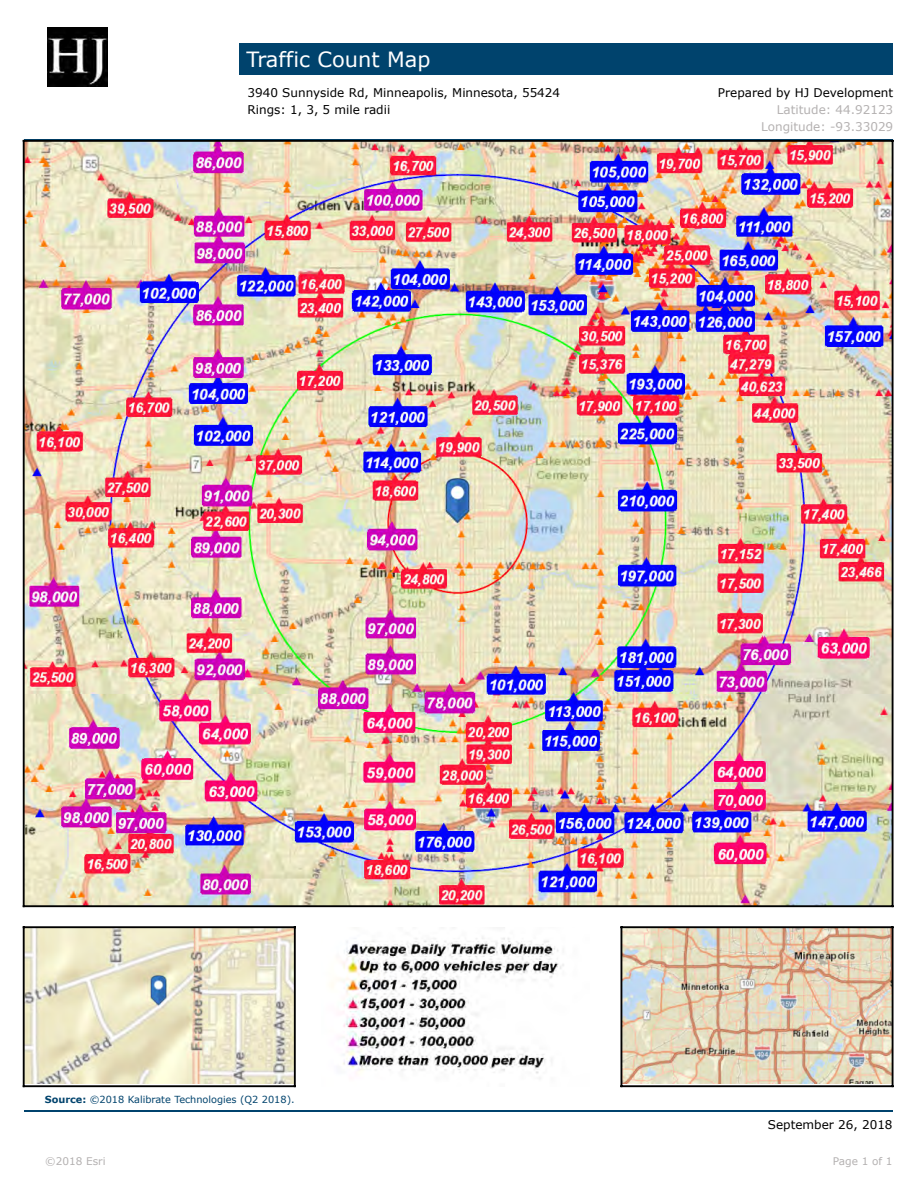
<style>
.page{position:relative;width:918px;height:1188px;background:#fff}
.page>*{position:absolute;margin:0;border:0;box-sizing:border-box;transform-origin:0 0}
.t1{font:21px "Verdana";color:#fff}
.t2{font:12px "Verdana";color:#000}
.t3{font:12px/17.2px "Verdana";color:#b4b1b1;text-align:right}
.t4{font:10.5px "Verdana";color:#b4b1b1}
.t5{font:9.75px "Verdana";color:#00436d}
.s1{font-weight:700}
</style>
<div class="page">
<div style="left:240px;top:43px;width:653px;height:32px;background:#00436d"></div>
<img style="left:47px;top:27px;width:60px;height:60px">
<hr style="left:24px;top:139px;width:869px;height:2px;background:#00436d">
<img style="left:25px;top:142px;width:866px;height:763px">
<hr style="left:23px;top:140px;width:2px;height:767px;background:#000">
<hr style="left:23px;top:140px;width:871px;height:2px;background:#000">
<hr style="left:892px;top:140px;width:2px;height:767px;background:#000">
<hr style="left:23px;top:905px;width:871px;height:2px;background:#000">
<img style="left:25px;top:928px;width:269px;height:155px">
<hr style="left:23px;top:926px;width:2px;height:161px;background:#000">
<hr style="left:23px;top:926px;width:273px;height:2px;background:#000">
<hr style="left:294px;top:926px;width:2px;height:161px;background:#000">
<hr style="left:23px;top:1085px;width:273px;height:2px;background:#000">
<img style="left:331px;top:927px;width:233px;height:147px">
<img style="left:623px;top:928px;width:269px;height:155px">
<hr style="left:621px;top:926px;width:1px;height:161px;background:#000">
<hr style="left:621px;top:926px;width:273px;height:2px;background:#000">
<hr style="left:892px;top:926px;width:2px;height:161px;background:#000">
<hr style="left:621px;top:1085px;width:273px;height:2px;background:#000">
<hr style="left:24px;top:1110px;width:869px;height:2px;background:#00436d">
<h1 class="t1" style="left:246px;top:45px;width:186px">Traffic Count Map</h1>
<p class="t2" style="left:248px;top:84px;width:314px">3940 Sunnyside Rd, Minneapolis, Minnesota, 55424</p>
<p class="t2" style="left:718px;top:84px;width:177px">Prepared by HJ Development</p>
<p class="t2" style="left:248px;top:101px;width:144px">Rings: 1, 3, 5 mile radii</p>
<p class="t3" style="left:761px;top:101px;width:134px">Latitude: 44.92123<br>Longitude: -93.33029</p>
<p class="t5" style="left:45px;top:1093px;width:251px"><span class="s1">Source:</span> ©2018 Kalibrate Technologies (Q2 2018).</p>
<p class="t2" style="left:768px;top:1116px;width:126px">September 26, 2018</p>
<p class="t4" style="left:45px;top:1154px;width:62px">©2018 Esri</p>
<p class="t4" style="left:833px;top:1154px;width:61px">Page 1 of 1</p>
</div>
